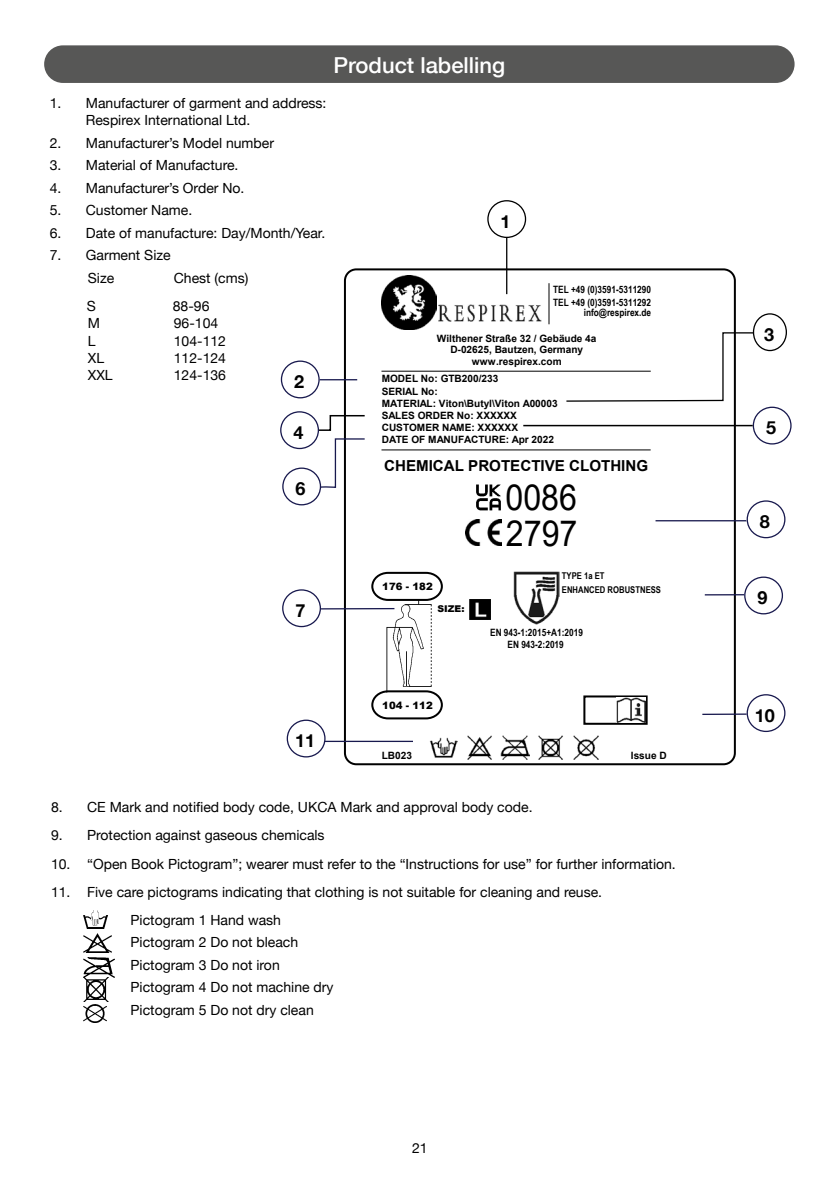
<style>
.page{position:relative;width:840px;height:1191px;background:#fff}
.page>*{position:absolute;margin:0;border:0;box-sizing:border-box;transform-origin:0 0}
.t1{font:35.8px "Arial";color:#000;scale:.9 1}
.Heading{font:500 22px "Helvetica Neue";color:#fff}
.t2{font:700 18px "Helvetica Neue";color:#000}
.t3{font:700 15.2px "Arial";color:#000}
.t4{font:14px/16.8px "Helvetica Neue";color:#000}
.t5{font:700 10px/12.2px "Arial";color:#000;text-align:center}
.t6{font:700 10px "Arial Narrow";color:#000}
.t7{font:900 10px "Arial";color:#000}
.t8{font:700 9.4px "Arial Narrow";letter-spacing:.005em;color:#000}
.t9{font:900 9.4px "Arial";color:#000}
</style>
<div class="page">
<div style="left:44px;top:45px;width:750px;height:38px;background:#575756;border-radius:19px"></div>
<img style="left:573px;top:735px;width:26px;height:24px">
<img style="left:538px;top:735px;width:25px;height:24px">
<img style="left:500px;top:735px;width:28px;height:24px">
<img style="left:467px;top:735px;width:25px;height:24px">
<img style="left:430px;top:737px;width:27px;height:21px">
<img style="left:465px;top:519px;width:36px;height:26px">
<hr style="left:382px;top:449px;width:267px;height:1px;background:#000">
<div style="left:583px;top:695px;width:64px;height:30px;border:2px solid #000"></div>
<hr style="left:382px;top:371px;width:268px;height:1px;background:#000">
<img style="left:513px;top:571px;width:46px;height:53px">
<hr style="left:548px;top:284px;width:1px;height:40px;background:#000">
<img style="left:381px;top:275px;width:55px;height:55px">
<img style="left:438px;top:304px;width:103px;height:17px">
<img style="left:476px;top:484px;width:25px;height:27px">
<img style="left:385px;top:602px;width:47px;height:87px">
<img style="left:469px;top:599px;width:20px;height:20px">
<img style="left:616px;top:697px;width:29px;height:25px">
<svg style="left:371px;top:689px;width:72px;height:31px"></svg>
<svg style="left:371px;top:571px;width:72px;height:31px"></svg>
<div style="left:344px;top:268px;width:391px;height:497px;border:2px solid #000;border-radius:11px"></div>
<div style="left:286px;top:719px;width:39px;height:38px;border:1px solid #18194e;border-radius:50%"></div>
<hr style="left:324px;top:740px;width:89px;height:2px;background:#18194e">
<img style="left:83px;top:910px;width:25px;height:18px">
<img style="left:83px;top:957px;width:31px;height:20px">
<img style="left:83px;top:933px;width:29px;height:19px">
<img style="left:83px;top:977px;width:26px;height:24px">
<img style="left:83px;top:1004px;width:24px;height:19px">
<div style="left:282px;top:589px;width:39px;height:38px;border:1px solid #18194e;border-radius:50%"></div>
<hr style="left:321px;top:608px;width:73px;height:1px;background:#18194e">
<div style="left:743px;top:576px;width:39px;height:38px;border:1px solid #18194e;border-radius:50%"></div>
<hr style="left:704px;top:594px;width:39px;height:1px;background:#18194e">
<div style="left:487px;top:200px;width:39px;height:38px;border:1px solid #000;border-radius:50%"></div>
<hr style="left:506px;top:237px;width:1px;height:57px;background:#000">
<div style="left:746px;top:694px;width:39px;height:38px;border:1px solid #18194e;border-radius:50%"></div>
<hr style="left:702px;top:713px;width:44px;height:2px;background:#18194e">
<div style="left:282px;top:467px;width:39px;height:38px;border:1px solid #18194e;border-radius:50%"></div>
<svg style="left:318px;top:438px;width:47px;height:51px"></svg>
<div style="left:746px;top:500px;width:39px;height:38px;border:1px solid #18194e;border-radius:50%"></div>
<div style="left:752px;top:313px;width:34px;height:38px;border:1px solid #000;border-radius:50%"></div>
<svg style="left:564px;top:331px;width:190px;height:71px"></svg>
<div style="left:752px;top:406px;width:39px;height:38px;border:1px solid #18194e;border-radius:50%"></div>
<div style="left:280px;top:411px;width:39px;height:38px;border:1px solid #18194e;border-radius:50%"></div>
<div style="left:281px;top:360px;width:38px;height:38px;border:1px solid #18194e;border-radius:50%"></div>
<hr style="left:319px;top:379px;width:38px;height:1px;background:#18194e">
<hr style="left:655px;top:520px;width:91px;height:1px;background:#18194e">
<hr style="left:523px;top:425px;width:229px;height:1px;background:#000">
<svg style="left:317px;top:414px;width:48px;height:18px"></svg>
<p class="t4" style="left:86px;top:95px;width:242px;text-indent:-36px">1. Manufacturer of garment and address:<br>Respirex International Ltd.</p>
<p class="t4" style="left:50px;top:134px;width:226px">2. Manufacturer’s Model number</p>
<p class="t4" style="left:50px;top:156px;width:190px">3. Material of Manufacture.</p>
<p class="t4" style="left:50px;top:179px;width:196px">4. Manufacturer’s Order No.</p>
<p class="t4" style="left:50px;top:201px;width:144px">5. Customer Name.</p>
<p class="t4" style="left:50px;top:224px;width:277px">6. Date of manufacture: Day/Month/Year.</p>
<p class="t4" style="left:50px;top:246px;width:122px">7. Garment Size</p>
<p class="t4" style="left:88px;top:270px;width:28px">Size</p>
<p class="t4" style="left:174px;top:270px;width:76px">Chest (cms)</p>
<p class="t4" style="left:87px;top:297px;width:11px">S</p>
<p class="t4" style="left:173px;top:297px;width:38px">88-96</p>
<p class="t4" style="left:88px;top:314px;width:14px">M</p>
<p class="t4" style="left:174px;top:314px;width:46px">96-104</p>
<p class="t4" style="left:88px;top:332px;width:9px">L</p>
<p class="t4" style="left:174px;top:332px;width:54px">104-112</p>
<p class="t4" style="left:88px;top:349px;width:18px">XL</p>
<p class="t4" style="left:174px;top:349px;width:54px">112-124</p>
<p class="t4" style="left:88px;top:366px;width:26px">XXL</p>
<p class="t4" style="left:174px;top:366px;width:54px">124-136</p>
<p class="t2" style="left:294px;top:371px;width:12px">2</p>
<p class="Heading" style="left:333px;top:51px;width:173px">Product labelling</p>
<p class="t2" style="left:500px;top:210px;width:12px">1</p>
<p class="t6" style="left:552px;top:281px;width:99px">TEL +49 (0)3591-5311290</p>
<p class="t5" style="left:436px;top:332px;width:161px;line-height:11.6px">Wilthener Straße 32 / Gebäude 4a<br>D-02625, Bautzen, Germany www.respirex.com</p>
<p class="t6" style="left:552px;top:295px;width:99px">TEL +49 (0)3591-5311292</p>
<p class="t6" style="left:583px;top:305px;width:69px">info@respirex.de</p>
<p class="t5" style="left:381px;top:373px;width:118px">MODEL No: GTB200/233</p>
<p class="t5" style="left:381px;top:385px;width:58px">SERIAL No:</p>
<p class="t2" style="left:763px;top:323px;width:12px">3</p>
<p class="t5" style="left:381px;top:397px;width:177px;text-align:left">MATERIAL: Viton\Butyl\Viton A00003<br>SALES ORDER No: XXXXXX<br>CUSTOMER NAME: XXXXXX<br>DATE OF MANUFACTURE: Apr 2022</p>
<p class="t2" style="left:293px;top:421px;width:12px">4</p>
<p class="t2" style="left:765px;top:417px;width:12px">5</p>
<p class="t2" style="left:295px;top:478px;width:12px">6</p>
<p class="t2" style="left:295px;top:599px;width:12px">7</p>
<p class="t2" style="left:295px;top:730px;width:22px">11</p>
<p class="t3" style="left:384px;top:455px;width:265px">CHEMICAL PROTECTIVE CLOTHING</p>
<p class="t1" style="left:505px;top:473px;width:81px">0086</p>
<p class="t1" style="left:505px;top:508px;width:81px">2797</p>
<p class="t7" style="left:382px;top:579px;width:52px">176 - 182</p>
<p class="t9" style="left:437px;top:602px;width:28px">SIZE:</p>
<p class="t7" style="left:382px;top:698px;width:52px">104 - 112</p>
<p class="t5" style="left:381px;top:749px;width:32px">LB023</p>
<p class="t8" style="left:561px;top:569px;width:44px">TYPE 1a ET</p>
<p class="t8" style="left:561px;top:582px;width:100px">ENHANCED ROBUSTNESS</p>
<p class="t6" style="left:490px;top:624px;width:94px">EN 943-1:2015+A1:2019</p>
<p class="t6" style="left:507px;top:637px;width:58px">EN 943-2:2019</p>
<p class="t5" style="left:630px;top:749px;width:37px">Issue D</p>
<p class="t4" style="left:51px;top:798px;width:482px">8. CE Mark and notified body code, UKCA Mark and approval body code.</p>
<p class="t4" style="left:51px;top:827px;width:275px">9. Protection against gaseous chemicals</p>
<p class="t4" style="left:51px;top:855px;width:626px">10. “Open Book Pictogram”; wearer must refer to the “Instructions for use” for further information.</p>
<p class="t4" style="left:51px;top:883px;width:552px">11. Five care pictograms indicating that clothing is not suitable for cleaning and reuse.</p>
<p class="t4" style="left:130px;top:911px;width:152px">Pictogram 1 Hand wash</p>
<p class="t4" style="left:130px;top:933px;width:169px">Pictogram 2 Do not bleach</p>
<p class="t4" style="left:130px;top:956px;width:151px">Pictogram 3 Do not iron</p>
<p class="t4" style="left:130px;top:978px;width:204px">Pictogram 4 Do not machine dry</p>
<p class="t4" style="left:130px;top:1001px;width:185px">Pictogram 5 Do not dry clean</p>
<p class="t4" style="left:412px;top:1139px;width:17px">21</p>
<p class="t2" style="left:759px;top:510px;width:12px">8</p>
<p class="t2" style="left:757px;top:587px;width:12px">9</p>
<p class="t2" style="left:754px;top:704px;width:22px">10</p>
</div>
